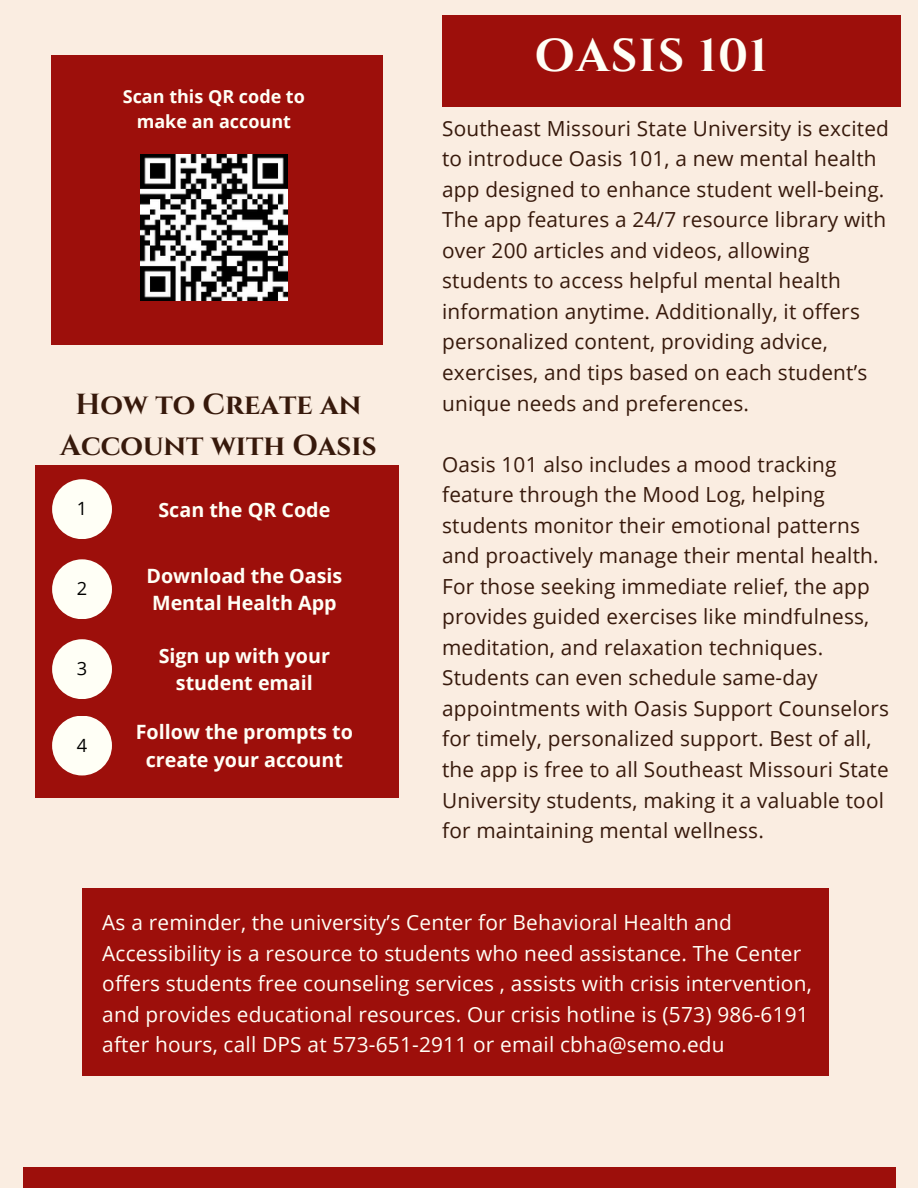
<style>
.page{position:relative;width:918px;height:1188px;background:#faede1}
.page>*{position:absolute;margin:0;border:0;box-sizing:border-box;transform-origin:0 0}
.t1{font:700 46.05px "Cinzel";letter-spacing:.03em;color:#fffff6}
.t2{font:700 28.95px/40.8px "Cinzel";color:#37190b;text-align:center}
.t3{font:20.85px/30.6px "Open Sans";letter-spacing:.01em;color:#37190b}
.t4{font:20.85px/30.3px "Open Sans";letter-spacing:.01em;color:#fffff6}
.t5{font:700 19.8px/27.2px "Open Sans";color:#fffff6;text-align:center}
.t6{font:18.3px "Open Sans";color:#000}
.t7{font:700 18px/24.8px "Open Sans";color:#fffff6;text-align:center}
</style>
<div class="page">
<div style="left:23px;top:1168px;width:873px;height:20px;background:#9d0f0b"></div>
<div style="left:51px;top:56px;width:332px;height:289px;background:#9d0f0b"></div>
<img style="left:140px;top:154px;width:148px;height:147px">
<div style="left:442px;top:16px;width:459px;height:91px;background:#9d0f0b"></div>
<div style="left:35px;top:465px;width:364px;height:333px;background:#9d0f0b"></div>
<div style="left:52px;top:479px;width:60px;height:60px;background:#fffff6;border-radius:50%"></div>
<div style="left:52px;top:559px;width:60px;height:60px;background:#fffff6;border-radius:50%"></div>
<div style="left:52px;top:639px;width:60px;height:60px;background:#fffff6;border-radius:50%"></div>
<div style="left:52px;top:716px;width:60px;height:59px;background:#fffff6;border-radius:50%"></div>
<div style="left:82px;top:888px;width:747px;height:188px;background:#9d0f0b"></div>
<h2 class="t7" style="left:123px;top:84px;width:184px">Scan this QR code to make an account</h2>
<h3 class="t2" style="left:60px;top:385px;width:318px">How to Create an<br>Account with Oasis</h3>
<p class="t6" style="left:77px;top:496px;width:12px">1</p>
<p class="t6" style="left:77px;top:576px;width:12px">2</p>
<h3 class="t6" style="left:77px;top:656px;width:12px">3</h3>
<p class="t6" style="left:77px;top:732px;width:12px">4</p>
<h3 class="t5" style="left:158px;top:495px;width:173px">Scan the QR Code</h3>
<h1 class="t5" style="left:146px;top:562px;width:197px;text-align:left">Download the Oasis<br>Mental Health App</h1>
<h4 class="t5" style="left:159px;top:642px;width:173px">Sign up with your student email</h4>
<h4 class="t5" style="left:136px;top:718px;width:219px">Follow the prompts to create your account</h4>
<p class="t1" style="left:535px;top:26px;width:235px">OASIS 101</p>
<p class="t3" style="left:442px;top:112px;width:448px">Southeast Missouri State University is excited to introduce Oasis 101, a new mental health app designed to enhance student well-being.<br>The app features a 24/7 resource library with over 200 articles and videos, allowing students to access helpful mental health information anytime. Additionally, it offers personalized content, providing advice, exercises, and tips based on each student’s unique needs and preferences.</p>
<h3 class="t3" style="left:442px;top:448px;width:449px">Oasis 101 also includes a mood tracking feature through the Mood Log, helping students monitor their emotional patterns and proactively manage their mental health.<br>For those seeking immediate relief, the app provides guided exercises like mindfulness, meditation, and relaxation techniques.<br>Students can even schedule same-day appointments with Oasis Support Counselors for timely, personalized support. Best of all, the app is free to all Southeast Missouri State University students, making it a valuable tool for maintaining mental wellness.</h3>
<h4 class="t4" style="left:102px;top:907px;width:711px">As a reminder, the university’s Center for Behavioral Health and Accessibility is a resource to students who need assistance. The Center offers students free counseling services , assists with crisis intervention, and provides educational resources. Our crisis hotline is (573) 986-6191 after hours, call DPS at 573-651-2911 or email cbha@semo.edu</h4>
</div>
